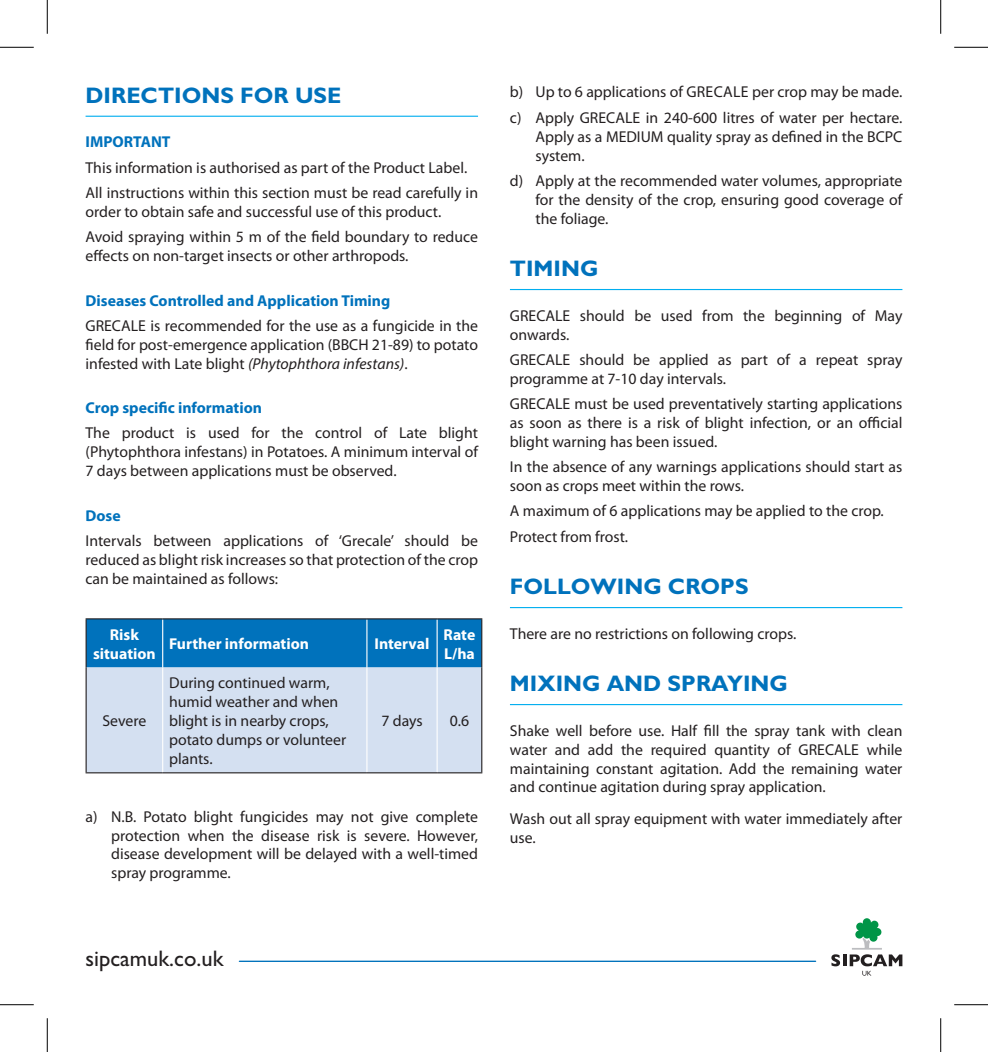
<style>
.page{position:relative;width:988px;height:1052px;background:#fff}
.page>*{position:absolute;margin:0;border:0;box-sizing:border-box;transform-origin:0 0}
.t1{font:700 22.5px "M Gill Sans";color:#0072bc}
.t2{font:22.5px "M Gill Sans";color:#231f20}
.t3{font:15.75px/18.9px "Myriad Pro";color:#231f20}
.t4{font:700 15.75px "Myriad Pro";color:#0072bc}
.t5{font:700 15.75px/18.9px "Myriad Pro";color:#fff;text-align:center}
.s1{font-style:italic}
</style>
<div class="page">
<svg style="left:831px;top:954px;width:9px;height:12px"></svg>
<svg style="left:843px;top:954px;width:3px;height:11px"></svg>
<svg style="left:849px;top:918px;width:53px;height:57px"></svg>
<hr style="left:239px;top:960px;width:576px;height:1px;background:#0072bc">
<hr style="left:86px;top:116px;width:392px;height:1px;background:#00aeef">
<div style="left:87px;top:619px;width:394px;height:48px;background:#0072bc"></div>
<div style="left:87px;top:667px;width:394px;height:105px;background:#d4e0f1"></div>
<hr style="left:162px;top:619px;width:1px;height:48px;background:#fff">
<hr style="left:366px;top:619px;width:1px;height:48px;background:#fff">
<hr style="left:436px;top:619px;width:1px;height:48px;background:#fff">
<hr style="left:162px;top:667px;width:1px;height:105px;background:#fff">
<hr style="left:366px;top:667px;width:1px;height:105px;background:#fff">
<hr style="left:436px;top:667px;width:1px;height:105px;background:#fff">
<hr style="left:86px;top:618px;width:77px;height:1px;background:#231f20">
<hr style="left:86px;top:619px;width:1px;height:48px;background:#231f20">
<hr style="left:163px;top:618px;width:204px;height:1px;background:#231f20">
<hr style="left:367px;top:618px;width:70px;height:1px;background:#231f20">
<hr style="left:437px;top:618px;width:45px;height:1px;background:#231f20">
<hr style="left:481px;top:619px;width:1px;height:48px;background:#231f20">
<hr style="left:86px;top:667px;width:1px;height:105px;background:#231f20">
<hr style="left:481px;top:667px;width:1px;height:105px;background:#231f20">
<hr style="left:86px;top:772px;width:77px;height:1px;background:#231f20">
<hr style="left:163px;top:772px;width:204px;height:1px;background:#231f20">
<hr style="left:367px;top:772px;width:70px;height:1px;background:#231f20">
<hr style="left:437px;top:772px;width:45px;height:1px;background:#231f20">
<hr style="left:510px;top:289px;width:392px;height:1px;background:#00aeef">
<hr style="left:510px;top:607px;width:392px;height:1px;background:#00aeef">
<hr style="left:510px;top:703px;width:392px;height:2px;background:#00aeef">
<hr style="left:0;top:47px;width:34px;height:1px;background:#000">
<hr style="left:954px;top:47px;width:33px;height:1px;background:#000">
<hr style="left:0;top:1004px;width:34px;height:1px;background:#000">
<hr style="left:954px;top:1004px;width:33px;height:1px;background:#000">
<hr style="left:47px;top:0;width:1px;height:34px;background:#000">
<hr style="left:47px;top:1017px;width:1px;height:34px;background:#000">
<hr style="left:940px;top:0;width:1px;height:34px;background:#000">
<hr style="left:940px;top:1017px;width:1px;height:34px;background:#000">
<h1 class="t1" style="left:86px;top:83px;width:257px">DIRECTIONS FOR USE</h1>
<p class="t4" style="left:86px;top:132px;width:86px">IMPORTANT</p>
<p class="t3" style="left:86px;top:154px;width:394px;line-height:25.2px">This information is authorised as part of the Product Label.<br>All instructions within this section must be read carefully in</p>
<p class="t3" style="left:86px;top:199px;width:394px;line-height:25.2px">order to obtain safe and successful use of this product.<br>Avoid spraying within 5 m of the field boundary to reduce</p>
<p class="t3" style="left:86px;top:246px;width:324px">effects on non-target insects or other arthropods.</p>
<p class="t4" style="left:86px;top:290px;width:306px">Diseases Controlled and Application Timing</p>
<p class="t3" style="left:86px;top:316px;width:394px;text-align:justify">GRECALE is recommended for the use as a fungicide in the field for post-emergence application (BBCH 21-89) to potato infested with Late blight <span class="s1">(Phytophthora infestans)</span>.</p>
<p class="t4" style="left:86px;top:397px;width:178px">Crop specific information</p>
<p class="t3" style="left:86px;top:423px;width:394px;text-align:justify">The product is used for the control of Late blight (Phytophthora infestans) in Potatoes. A minimum interval of 7 days between applications must be observed.</p>
<p class="t4" style="left:86px;top:505px;width:37px">Dose</p>
<p class="t3" style="left:86px;top:531px;width:394px;text-align:justify">Intervals between applications of ‘Grecale’ should be reduced as blight risk increases so that protection of the crop can be maintained as follows:</p>
<p class="t5" style="left:93px;top:624px;width:64px">Risk situation</p>
<p class="t5" style="left:169px;top:633px;width:141px">Further information</p>
<p class="t5" style="left:374px;top:633px;width:56px">Interval</p>
<p class="t5" style="left:443px;top:624px;width:33px;text-align:left">Rate<br>L/ha</p>
<p class="t3" style="left:102px;top:711px;width:45px">Severe</p>
<p class="t3" style="left:169px;top:673px;width:179px">During continued warm, humid weather and when blight is in nearby crops, potato dumps or volunteer plants.</p>
<p class="t3" style="left:381px;top:711px;width:43px">7 days</p>
<p class="t3" style="left:450px;top:711px;width:21px">0.6</p>
<p class="t3" style="left:111px;top:806px;width:368px;text-align:justify;text-indent:-26px">a) N.B. Potato blight fungicides may not give complete protection when the disease risk is severe. However, disease development will be delayed with a well-timed spray programme.</p>
<h1 class="t2" style="left:86px;top:946px;width:139px">sipcamuk.co.uk</h1>
<p class="t3" style="left:510px;top:79px;width:394px;line-height:25.2px">b) Up to 6 applications of GRECALE per crop may be made. c) Apply GRECALE in 240-600 litres of water per hectare.</p>
<p class="t3" style="left:535px;top:127px;width:368px">Apply as a MEDIUM quality spray as defined in the BCPC system.</p>
<p class="t3" style="left:535px;top:171px;width:368px;text-align:justify;text-indent:-26px">d) Apply at the recommended water volumes, appropriate for the density of the crop, ensuring good coverage of the foliage.</p>
<h1 class="t1" style="left:510px;top:256px;width:90px">TIMING</h1>
<p class="t3" style="left:510px;top:305px;width:394px">GRECALE should be used from the beginning of May onwards.</p>
<p class="t3" style="left:510px;top:350px;width:394px">GRECALE should be applied as part of a repeat spray programme at 7-10 day intervals.</p>
<p class="t3" style="left:510px;top:394px;width:394px;text-align:justify">GRECALE must be used preventatively starting applications as soon as there is a risk of blight infection, or an official blight warning has been issued.</p>
<p class="t3" style="left:510px;top:457px;width:394px">In the absence of any warnings applications should start as soon as crops meet within the rows.</p>
<p class="t3" style="left:510px;top:498px;width:375px;line-height:25.2px">A maximum of 6 applications may be applied to the crop.<br>Protect from frost.</p>
<h1 class="t1" style="left:510px;top:574px;width:240px">FOLLOWING CROPS</h1>
<p class="t3" style="left:510px;top:623px;width:288px">There are no restrictions on following crops.</p>
<h1 class="t1" style="left:510px;top:671px;width:279px">MIXING AND SPRAYING</h1>
<p class="t3" style="left:510px;top:720px;width:394px;text-align:justify">Shake well before use. Half fill the spray tank with clean water and add the required quantity of GRECALE while maintaining constant agitation. Add the remaining water and continue agitation during spray application.</p>
<p class="t3" style="left:510px;top:809px;width:394px">Wash out all spray equipment with water immediately after use.</p>
</div>
